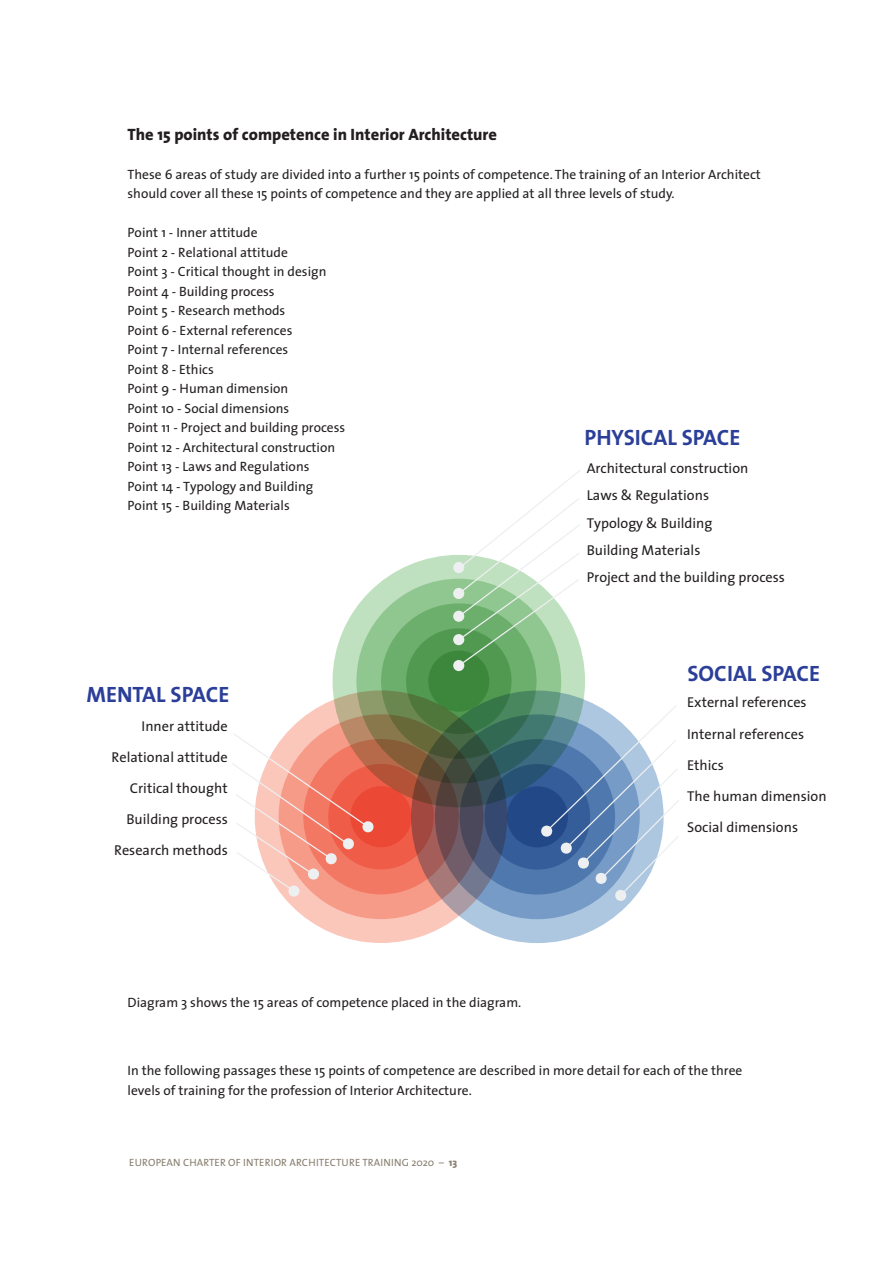
<style>
.page{position:relative;width:893px;height:1263px;background:#fff}
.page>*{position:absolute;margin:0;border:0;box-sizing:border-box;transform-origin:0 0}
.t1{font:700 22.2px "The Sans";color:#2b3f99}
.t2{font:800 16.5px "The Sans";color:#231f20}
.t3{font:14.25px/27.3px "The Sans";color:#231f20}
.t4{font:13.5px/19.5px "The Sans";color:#231f20}
.t5{font:10.5px "The Sans";letter-spacing:.015em;color:#887f6f}
.s1{font-weight:800}
</style>
<div class="page">
<div style="left:333px;top:555px;width:252px;height:252px;background:#c0e1c0;border-radius:50%"></div>
<div style="left:356px;top:579px;width:205px;height:204px;background:#90c690;border-radius:50%"></div>
<div style="left:381px;top:603px;width:155px;height:156px;background:#6cae6c;border-radius:50%"></div>
<div style="left:406px;top:628px;width:106px;height:106px;background:#519951;border-radius:50%"></div>
<div style="left:428px;top:650px;width:61px;height:62px;background:#3c873c;border-radius:50%"></div>
<svg style="left:255px;top:690px;width:252px;height:253px;background:#cab297"></svg>
<svg style="left:279px;top:714px;width:204px;height:205px;background:#c1896b"></svg>
<svg style="left:303px;top:739px;width:156px;height:155px;background:#c26b50"></svg>
<svg style="left:328px;top:764px;width:106px;height:105px;background:#d45840"></svg>
<div style="left:350px;top:786px;width:62px;height:61px;background:#eb4835;border-radius:50%"></div>
<svg style="left:411px;top:690px;width:253px;height:253px;background:#868b86"></svg>
<svg style="left:435px;top:714px;width:205px;height:205px;background:#5b6c75"></svg>
<svg style="left:460px;top:739px;width:155px;height:155px;background:#405a72"></svg>
<svg style="left:485px;top:764px;width:105px;height:105px;background:#2f507c"></svg>
<div style="left:507px;top:786px;width:61px;height:61px;background:#234887;border-radius:50%"></div>
<div style="left:453px;top:588px;width:11px;height:11px;background:#edeff0;border-radius:50%"></div>
<div style="left:453px;top:611px;width:11px;height:11px;background:#edeff0;border-radius:50%"></div>
<div style="left:453px;top:634px;width:11px;height:11px;background:#edeff0;border-radius:50%"></div>
<svg style="left:458px;top:470px;width:124px;height:197px"></svg>
<div style="left:453px;top:660px;width:11px;height:11px;background:#edeff0;border-radius:50%"></div>
<svg style="left:540px;top:704px;width:139px;height:197px"></svg>
<svg style="left:232px;top:732px;width:142px;height:165px"></svg>
<div style="left:453px;top:562px;width:11px;height:11px;background:#edeff0;border-radius:50%"></div>
<p class="t2" style="left:128px;top:120px;width:371px">The 15 points of competence in Interior Architecture</p>
<p class="t4" style="left:128px;top:164px;width:635px">These 6 areas of study are divided into a further 15 points of competence. The training of an Interior Architect should cover all these 15 points of competence and they are applied at all three levels of study.</p>
<p class="t4" style="left:128px;top:223px;width:132px">Point 1 - Inner attitude</p>
<p class="t4" style="left:128px;top:242px;width:162px">Point 2 - Relational attitude</p>
<p class="t4" style="left:128px;top:262px;width:200px">Point 3 - Critical thought in design</p>
<p class="t4" style="left:128px;top:281px;width:149px">Point 4 - Building process</p>
<p class="t4" style="left:128px;top:301px;width:159px">Point 5 - Research methods</p>
<p class="t4" style="left:128px;top:320px;width:166px">Point 6 - External references</p>
<p class="t4" style="left:128px;top:340px;width:162px">Point 7 - Internal references</p>
<p class="t4" style="left:128px;top:359px;width:88px">Point 8 - Ethics</p>
<p class="t4" style="left:128px;top:379px;width:162px">Point 9 - Human dimension</p>
<p class="t4" style="left:128px;top:398px;width:163px">Point 10 - Social dimensions</p>
<p class="t4" style="left:128px;top:418px;width:219px">Point 11 - Project and building process</p>
<p class="t4" style="left:128px;top:437px;width:209px">Point 12 - Architectural construction</p>
<p class="t4" style="left:128px;top:457px;width:183px">Point 13 - Laws and Regulations</p>
<p class="t4" style="left:128px;top:476px;width:187px">Point 14 - Typology and Building</p>
<p class="t4" style="left:128px;top:496px;width:164px">Point 15 - Building Materials</p>
<p class="t1" style="left:585px;top:419px;width:157px">PHYSICAL SPACE</p>
<p class="t3" style="left:587px;top:454px;width:200px">Architectural construction<br>Laws &amp; Regulations<br>Typology &amp; Building<br>Building Materials<br>Project and the building process</p>
<p class="t1" style="left:86px;top:676px;width:145px">MENTAL SPACE</p>
<p class="t3" style="left:112px;top:710px;width:118px;line-height:31px;text-align:right">Inner attitude<br>Relational attitude<br>Critical thought<br>Building process<br>Research methods</p>
<p class="t4" style="left:128px;top:992px;width:395px">Diagram 3 shows the 15 areas of competence placed in the diagram.</p>
<p class="t1" style="left:687px;top:654px;width:134px">SOCIAL SPACE</p>
<p class="t3" style="left:687px;top:686px;width:141px;line-height:31.2px">External references<br>Internal references<br>Ethics<br>The human dimension<br>Social dimensions</p>
<p class="t4" style="left:128px;top:1060px;width:616px">In the following passages these 15 points of competence are described in more detail for each of the three levels of training for the profession of Interior Architecture.</p>
<p class="t5" style="left:129px;top:1154px;width:329px">EUROPEAN CHARTER OF INTERIOR ARCHITECTURE TRAINING 2020 – <span class="s1">13</span></p>
</div>
